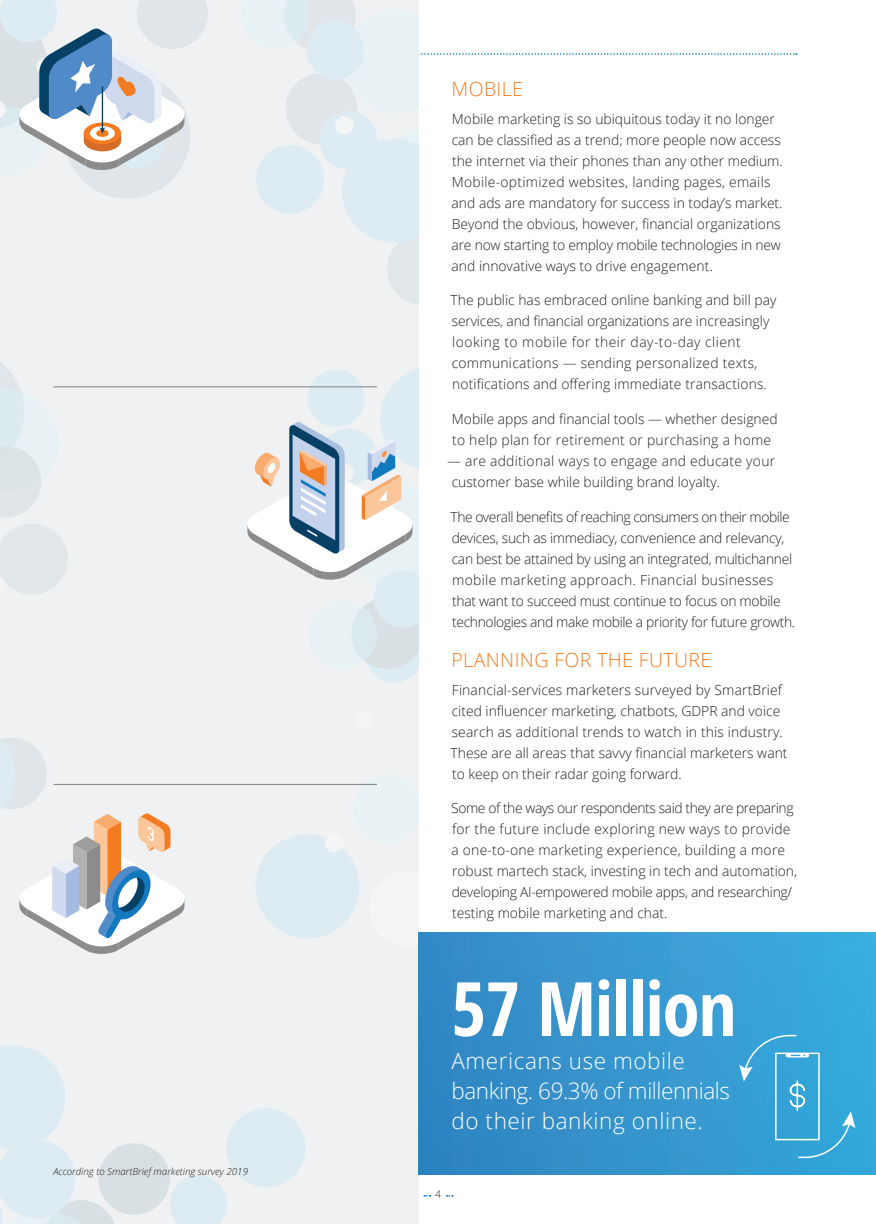
<style>
.page{position:relative;width:876px;height:1224px;background:#fff}
.page>*{position:absolute;margin:0;border:0;box-sizing:border-box;transform-origin:0 0}
.Sidebar_head_blu{font:700 condensed 75px "Open Sans";letter-spacing:-.015em;color:#fff}
.Sidebar_head_blu-2{font:300 22.5px/30px "Open Sans";letter-spacing:.025em;color:#fff}
.Subhead{font:300 19.5px "Open Sans";letter-spacing:.02em;color:#f47d21}
.SF_Body{font:300 13.8px/21px "Open Sans";color:#231f20}
.SF_Body-2{font:300 13.8px/21px "Open Sans";letter-spacing:-.02em;color:#231f20}
.t1{font:300 10.5px "Open Sans";color:#231f20}
.t2{font:italic 300 9.75px "Open Sans";color:#231f20}
</style>
<div class="page">
<div style="left:0;top:0;width:418px;height:1224px;background:#f0f1f2"></div>
<div style="left:226px;top:1108px;width:80px;height:79px;background:#dcecf2;border-radius:50%"></div>
<svg style="left:170px;top:1175px;width:57px;height:49px"></svg>
<svg style="left:0;top:362px;width:59px;height:155px"></svg>
<div style="left:355px;top:711px;width:19px;height:18px;background:#f5f5f6;border-radius:50%"></div>
<svg style="left:0;top:523px;width:68px;height:72px"></svg>
<div style="left:98px;top:1143px;width:72px;height:71px;background:#d9e0e4;border-radius:50%"></div>
<svg style="left:0;top:1045px;width:116px;height:179px"></svg>
<svg style="left:255px;top:783px;width:122px;height:155px"></svg>
<hr style="left:54px;top:386px;width:323px;height:1px;background:#8a8b8d">
<hr style="left:54px;top:784px;width:323px;height:1px;background:#8a8b8d">
<div style="left:418px;top:933px;width:458px;height:242px;background:linear-gradient(to right,#3285c1,#39acde)"></div>
<svg style="left:0;top:738px;width:187px;height:216px"></svg>
<svg style="left:245px;top:369px;width:173px;height:313px"></svg>
<svg style="left:0;top:0;width:797px;height:305px"></svg>
<svg style="left:739px;top:1034px;width:116px;height:125px;background:#41a9d9"></svg>
<p class="t2" style="left:53px;top:1164px;width:196px">According to SmartBrief marketing survey 2019</p>
<p class="Subhead" style="left:451px;top:75px;width:73px">MOBILE</p>
<p class="SF_Body" style="left:452px;top:108px;width:333px">Mobile marketing is so ubiquitous today it no longer can be classified as a trend; more people now access the internet via their phones than any other medium.<br>Mobile-optimized websites, landing pages, emails and ads are mandatory for success in today’s market.<br>Beyond the obvious, however, financial organizations are now starting to employ mobile technologies in new and innovative ways to drive engagement.</p>
<p class="SF_Body" style="left:451px;top:289px;width:327px">The public has embraced online banking and bill pay services, and financial organizations are increasingly looking to mobile for their day-to-day client communications — sending personalized texts, notifications and offering immediate transactions.</p>
<p class="SF_Body" style="left:452px;top:408px;width:327px">Mobile apps and financial tools — whether designed to help plan for retirement or purchasing a home</p>
<p class="SF_Body" style="left:452px;top:450px;width:325px;text-indent:-5px">— are additional ways to engage and educate your customer base while building brand loyalty.</p>
<p class="SF_Body-2" style="left:451px;top:506px;width:346px">The overall benefits of reaching consumers on their mobile devices, such as immediacy, convenience and relevancy, can best be attained by using an integrated, multichannel mobile marketing approach. Financial businesses that want to succeed must continue to focus on mobile technologies and make mobile a priority for future growth.</p>
<p class="Subhead" style="left:451px;top:646px;width:261px">PLANNING FOR THE FUTURE</p>
<p class="SF_Body" style="left:451px;top:679px;width:338px">Financial-services marketers surveyed by SmartBrief cited influencer marketing, chatbots, GDPR and voice search as additional trends to watch in this industry.<br>These are all areas that savvy financial marketers want to keep on their radar going forward.</p>
<p class="SF_Body" style="left:451px;top:797px;width:347px">Some of the ways our respondents said they are preparing for the future include exploring new ways to provide a one-to-one marketing experience, building a more robust martech stack, investing in tech and automation, developing AI-empowered mobile apps, and researching/ testing mobile marketing and chat.</p>
<p class="Sidebar_head_blu" style="left:451px;top:956px;width:286px">57 Million</p>
<p class="Sidebar_head_blu-2" style="left:451px;top:1045px;width:280px">Americans use mobile banking. 69.3% of millennials do their banking online.</p>
<p class="t1" style="left:435px;top:1187px;width:7px">4</p>
</div>
